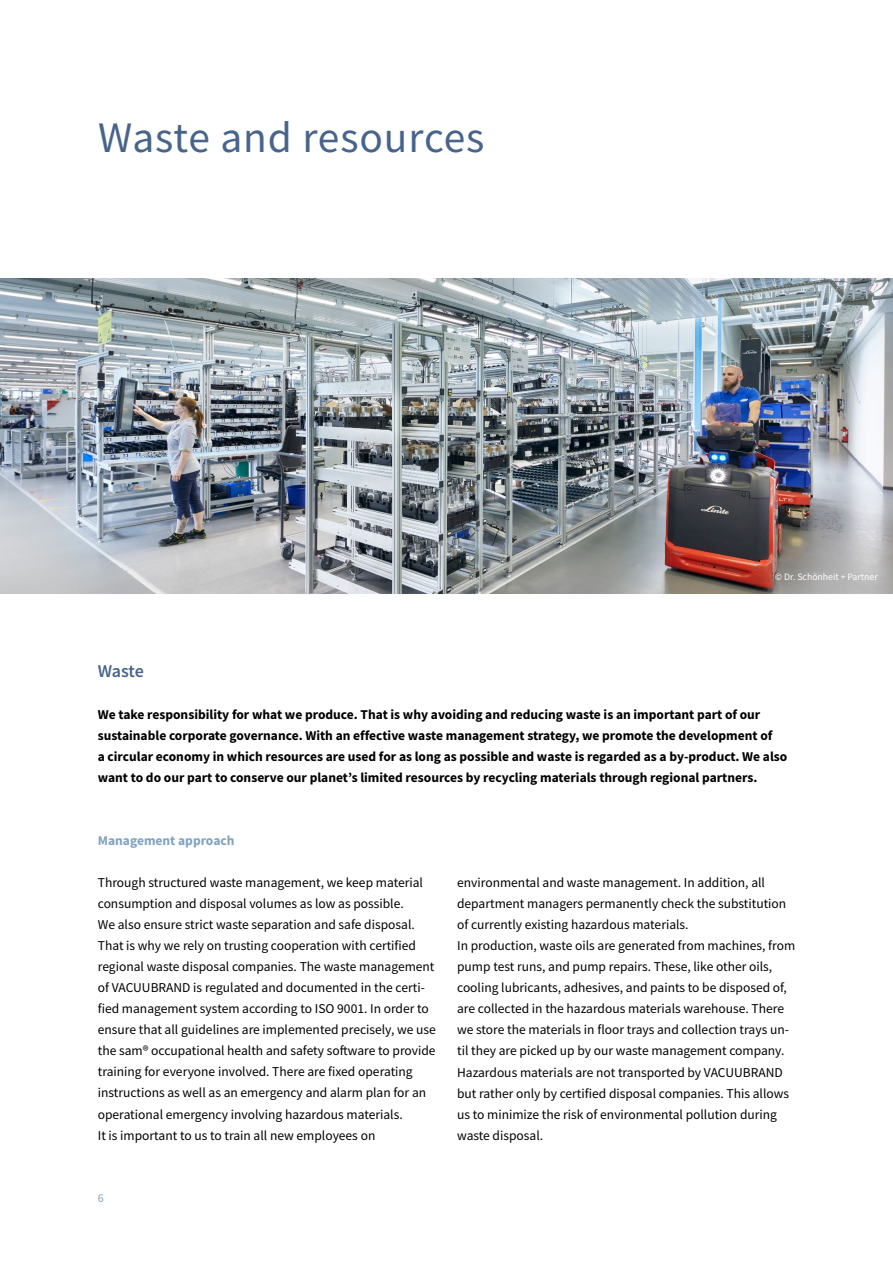
<style>
.page{position:relative;width:893px;height:1263px;background:#fff}
.page>*{position:absolute;margin:0;border:0;box-sizing:border-box;transform-origin:0 0}
.t1{font:43.5px "Source Sans Pro";letter-spacing:.02em;color:#48648b}
.t2{font:600 18px "Source Sans Pro";letter-spacing:-.015em;color:#48648b}
.t3{font:13.5px/21px "Source Sans Pro";color:#000}
.t4{font:700 13.5px/21px "Source Sans Pro";color:#000}
.t5{font:700 13.5px "Source Sans Pro";color:#82a2c0}
.t6{font:12px "Source Sans Pro";color:#82a2c0}
.t7{font:9.75px "Source Sans Pro";color:#fff}
</style>
<div class="page">
<img style="left:0;top:278px;width:893px;height:315px">
<h1 class="t1" style="left:98px;top:110px;width:388px">Waste and resources</h1>
<p class="t7" style="left:775px;top:570px;width:104px">© Dr. Schönheit + Partner</p>
<h2 class="t2" style="left:98px;top:659px;width:48px">Waste</h2>
<p class="t4" style="left:98px;top:704px;width:691px">We take responsibility for what we produce. That is why avoiding and reducing waste is an important part of our sustainable corporate governance. With an effective waste management strategy, we promote the development of<br>a circular economy in which resources are used for as long as possible and waste is regarded as a by-product. We also want to do our part to conserve our planet’s limited resources by recycling materials through regional partners.</p>
<p class="t5" style="left:98px;top:832px;width:138px">Management approach</p>
<p class="t3" style="left:98px;top:872px;width:340px">Through structured waste management, we keep material consumption and disposal volumes as low as possible.<br>We also ensure strict waste separation and safe disposal.<br>That is why we rely on trusting cooperation with certified regional waste disposal companies. The waste management of VACUUBRAND is regulated and documented in the certi&shy;fied management system according to ISO 9001. In order to ensure that all guidelines are implemented precisely, we use the sam® occupational health and safety software to provide training for everyone involved. There are fixed operating instructions as well as an emergency and alarm plan for an operational emergency involving hazardous materials.<br>It is important to us to train all new employees on</p>
<p class="t6" style="left:98px;top:1191px;width:7px">6</p>
<p class="t3" style="left:457px;top:872px;width:340px">environmental and waste management. In addition, all department managers permanently check the substitution of currently existing hazardous materials.<br>In production, waste oils are generated from machines, from pump test runs, and pump repairs. These, like other oils, cooling lubricants, adhesives, and paints to be disposed of, are collected in the hazardous materials warehouse. There we store the materials in floor trays and collection trays un&shy;til they are picked up by our waste management company.<br>Hazardous materials are not transported by VACUUBRAND but rather only by certified disposal companies. This allows us to minimize the risk of environmental pollution during waste disposal.</p>
</div>
